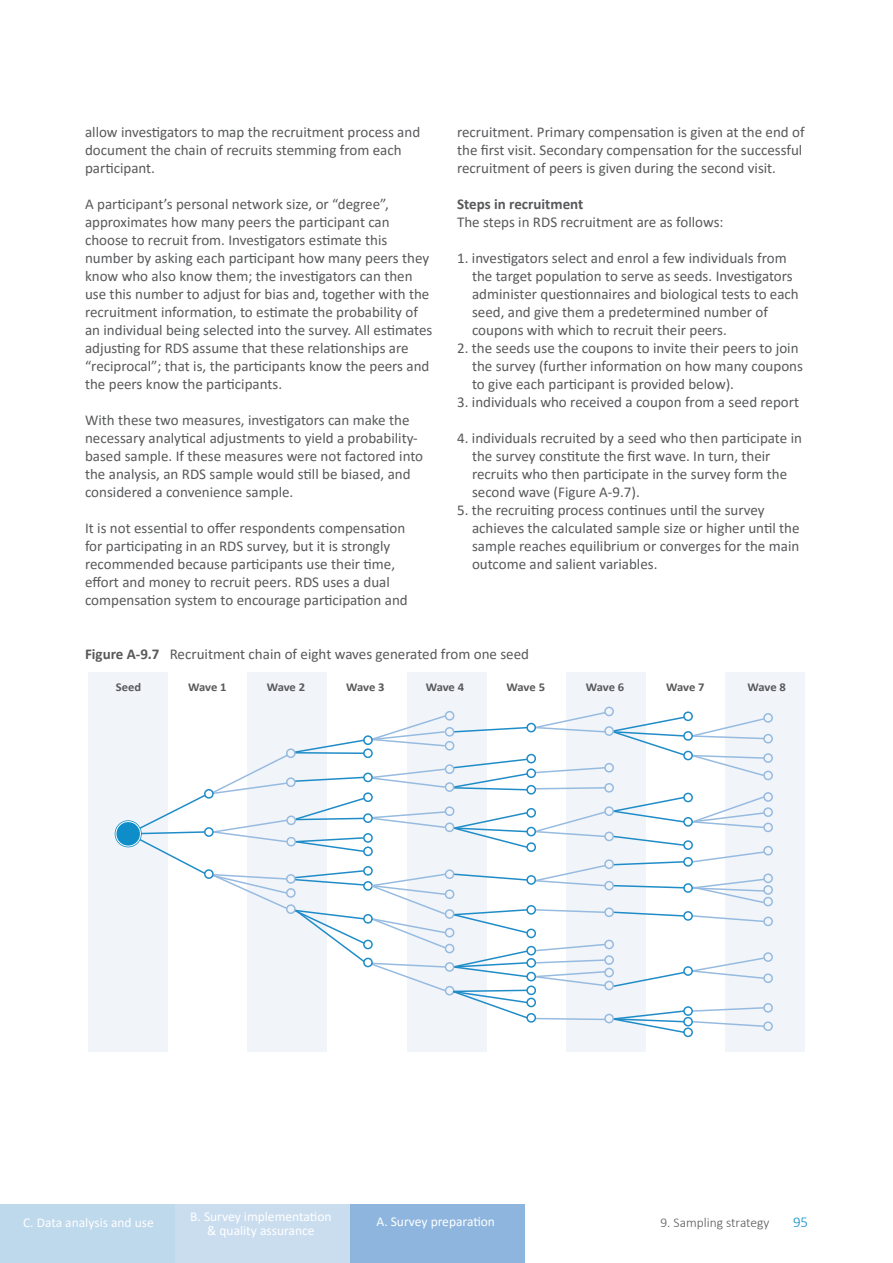
<style>
.page{position:relative;width:893px;height:1263px;background:#fff}
.page>*{position:absolute;margin:0;border:0;box-sizing:border-box;transform-origin:0 0}
.t1{font:15px/18px "Calibri";color:#58595b}
.t2{font:700 15px "Calibri";color:#58595b}
.t3{font:300 15px "Calibri";color:#0e8dc9}
.t4{font:13.5px/13.5px "Calibri";color:#fff;text-align:center}
.t5{font:300 13.5px "Calibri";color:#58595b}
.t6{font:700 12px "Calibri";letter-spacing:-.015em;color:#58595b;scale:1.05 1}
.s1{font-weight:700}
</style>
<div class="page">
<div style="left:175px;top:1204px;width:175px;height:59px;background:#caddef"></div>
<div style="left:0;top:1204px;width:175px;height:59px;background:#bed8ec"></div>
<div style="left:350px;top:1204px;width:174px;height:59px;background:#8db5de"></div>
<div style="left:88px;top:672px;width:80px;height:380px;background:#f1f5fa"></div>
<div style="left:407px;top:672px;width:80px;height:380px;background:#f1f5fa"></div>
<div style="left:248px;top:672px;width:79px;height:380px;background:#f1f5fa"></div>
<div style="left:566px;top:672px;width:80px;height:380px;background:#f1f5fa"></div>
<div style="left:726px;top:672px;width:79px;height:380px;background:#f1f5fa"></div>
<svg style="left:115px;top:820px;width:27px;height:27px"></svg>
<div style="left:116px;top:821px;width:25px;height:25px;border:1px solid #fff;border-radius:50%"></div>
<div style="left:604px;top:707px;width:10px;height:9px;border:2px solid #97bbe0;border-radius:50%"></div>
<div style="left:763px;top:713px;width:10px;height:10px;border:2px solid #97bbe0;border-radius:50%"></div>
<div style="left:763px;top:734px;width:10px;height:9px;border:2px solid #97bbe0;border-radius:50%"></div>
<div style="left:763px;top:753px;width:10px;height:10px;border:2px solid #97bbe0;border-radius:50%"></div>
<div style="left:763px;top:771px;width:10px;height:9px;border:2px solid #97bbe0;border-radius:50%"></div>
<div style="left:763px;top:792px;width:10px;height:10px;border:2px solid #97bbe0;border-radius:50%"></div>
<div style="left:763px;top:807px;width:10px;height:10px;border:2px solid #97bbe0;border-radius:50%"></div>
<div style="left:763px;top:822px;width:10px;height:10px;border:2px solid #97bbe0;border-radius:50%"></div>
<div style="left:763px;top:846px;width:10px;height:9px;border:2px solid #97bbe0;border-radius:50%"></div>
<div style="left:763px;top:873px;width:10px;height:10px;border:2px solid #97bbe0;border-radius:50%"></div>
<div style="left:763px;top:885px;width:10px;height:10px;border:2px solid #97bbe0;border-radius:50%"></div>
<div style="left:763px;top:916px;width:10px;height:10px;border:2px solid #97bbe0;border-radius:50%"></div>
<div style="left:763px;top:952px;width:10px;height:10px;border:2px solid #97bbe0;border-radius:50%"></div>
<div style="left:763px;top:973px;width:10px;height:10px;border:2px solid #97bbe0;border-radius:50%"></div>
<div style="left:763px;top:1003px;width:10px;height:10px;border:2px solid #97bbe0;border-radius:50%"></div>
<div style="left:763px;top:1021px;width:10px;height:10px;border:2px solid #97bbe0;border-radius:50%"></div>
<div style="left:763px;top:897px;width:10px;height:9px;border:2px solid #97bbe0;border-radius:50%"></div>
<div style="left:683px;top:1027px;width:10px;height:10px;border:2px solid #1f8cc8;border-radius:50%"></div>
<svg style="left:127px;top:711px;width:639px;height:323px"></svg>
<div style="left:683px;top:731px;width:10px;height:10px;border:2px solid #1f8cc8;border-radius:50%"></div>
<div style="left:683px;top:751px;width:10px;height:9px;border:2px solid #1f8cc8;border-radius:50%"></div>
<p class="t1" style="left:85px;top:123px;width:337px">allow investigators to map the recruitment process and document the chain of recruits stemming from each participant.</p>
<p class="t1" style="left:85px;top:195px;width:349px">A participant’s personal network size, or “degree”, approximates how many peers the participant can choose to recruit from. Investigators estimate this number by asking each participant how many peers they know who also know them; the investigators can then use this number to adjust for bias and, together with the recruitment information, to estimate the probability of an individual being selected into the survey. All estimates adjusting for RDS assume that these relationships are “reciprocal”; that is, the participants know the peers and the peers know the participants.</p>
<p class="t1" style="left:85px;top:411px;width:340px">With these two measures, investigators can make the necessary analytical adjustments to yield a probability&shy;based sample. If these measures were not factored into the analysis, an RDS sample would still be biased, and considered a convenience sample.</p>
<p class="t1" style="left:85px;top:519px;width:324px">It is not essential to offer respondents compensation for participating in an RDS survey, but it is strongly recommended because participants use their time, effort and money to recruit peers. RDS uses a dual compensation system to encourage participation and</p>
<p class="t1" style="left:457px;top:123px;width:349px">recruitment. Primary compensation is given at the end of the first visit. Secondary compensation for the successful recruitment of peers is given during the second visit.</p>
<p class="t2" style="left:457px;top:193px;width:128px">Steps in recruitment</p>
<p class="t1" style="left:457px;top:213px;width:268px">The steps in RDS recruitment are as follows:</p>
<p class="t1" style="left:472px;top:249px;width:328px;text-indent:-15px">1. investigators select and enrol a few individuals from the target population to serve as seeds. Investigators administer questionnaires and biological tests to each seed, and give them a predetermined number of coupons with which to recruit their peers.</p>
<p class="t1" style="left:472px;top:339px;width:332px;text-indent:-15px">2. the seeds use the coupons to invite their peers to join the survey (further information on how many coupons to give each participant is provided below).</p>
<p class="t1" style="left:457px;top:393px;width:343px">3. individuals who received a coupon from a seed report</p>
<p class="t1" style="left:472px;top:429px;width:331px;text-indent:-15px">4. individuals recruited by a seed who then participate in the survey constitute the first wave. In turn, their recruits who then participate in the survey form the second wave (Figure A-9.7).</p>
<p class="t1" style="left:472px;top:501px;width:329px;text-indent:-15px">5. the recruiting process continues until the survey achieves the calculated sample size or higher until the sample reaches equilibrium or converges for the main outcome and salient variables.</p>
<p class="t1" style="left:85px;top:645px;width:446px"><span class="s1">Figure A-9.7</span> Recruitment chain of eight waves generated from one seed</p>
<p class="t6" style="left:116px;top:679px;width:26px">Seed</p>
<p class="t6" style="left:188px;top:679px;width:38px">Wave 1</p>
<p class="t6" style="left:267px;top:679px;width:38px">Wave 2</p>
<p class="t6" style="left:346px;top:679px;width:38px">Wave 3</p>
<p class="t6" style="left:426px;top:679px;width:38px">Wave 4</p>
<p class="t6" style="left:507px;top:679px;width:38px">Wave 5</p>
<p class="t6" style="left:586px;top:679px;width:38px">Wave 6</p>
<p class="t6" style="left:666px;top:679px;width:38px">Wave 7</p>
<p class="t6" style="left:748px;top:679px;width:38px">Wave 8</p>
<p class="t4" style="left:190px;top:1209px;width:143px">B. Survey implementation &amp; quality assurance</p>
<p class="t4" style="left:23px;top:1215px;width:132px">C. Data analysis and use</p>
<p class="t4" style="left:376px;top:1215px;width:120px">A. Survey preparation</p>
<p class="t3" style="left:793px;top:1213px;width:17px">95</p>
<p class="t5" style="left:660px;top:1214px;width:111px">9. Sampling strategy</p>
</div>
